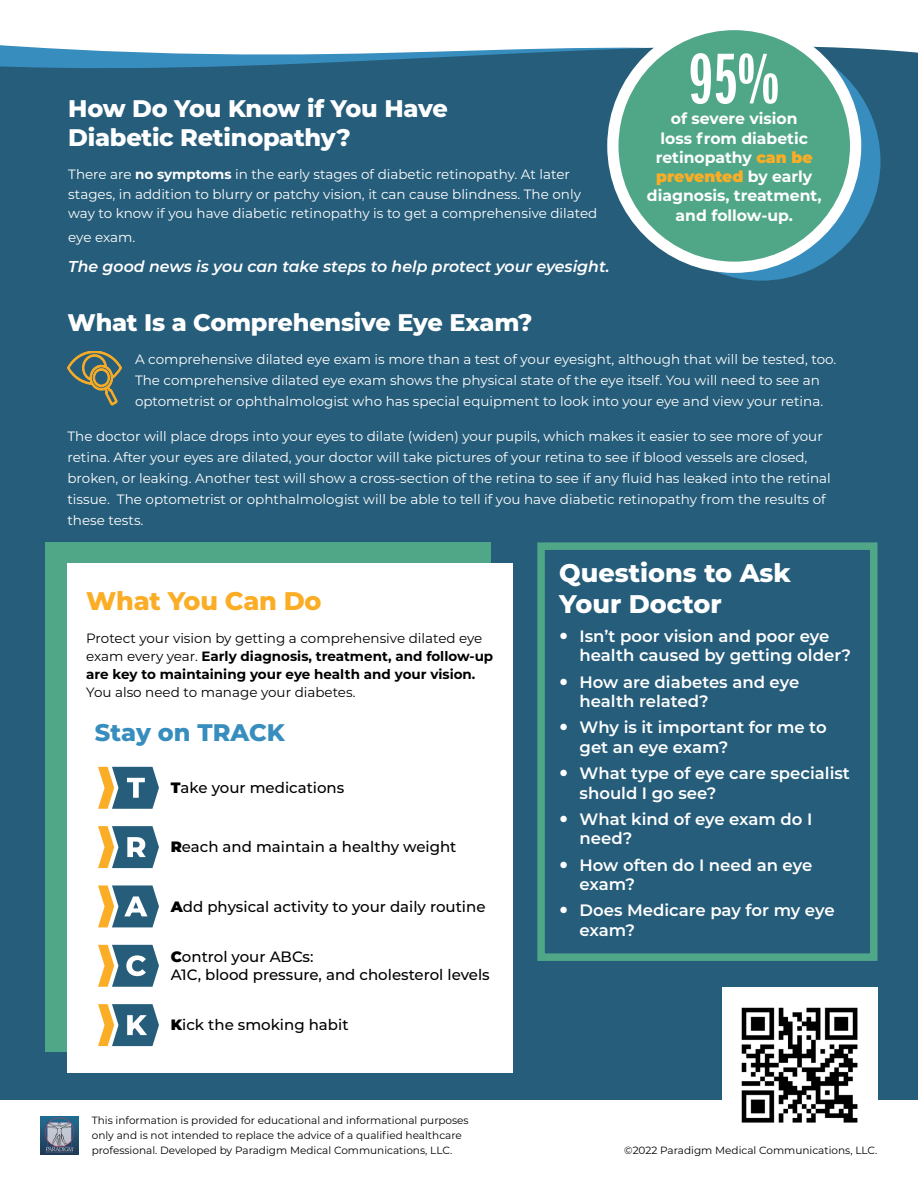
<style>
.page{position:relative;width:918px;height:1188px;background:#fff}
.page>*{position:absolute;margin:0;border:0;box-sizing:border-box;transform-origin:0 0}
.t1{font:74.55px "Franklin Gothic LT Pro Dm X Cm";color:#fff}
.t2{font:800 25.5px/30.6px "Montserrat";color:#fff}
.t3{font:800 25.5px "Montserrat";letter-spacing:-.01em;color:#fbad26}
.t4{font:800 24px/28.8px "Montserrat";letter-spacing:-.01em;color:#fff}
.t5{font:800 24px "Montserrat";color:#378dbe}
.t6{font:600 16.5px/19.5px "Montserrat";color:#fff}
.t7{font:italic 600 15.75px "Montserrat";color:#fff}
.t8{font:700 15.6px/19.2px "Montserrat";color:#fff;text-align:center}
.t9{font:500 15px/18px "Montserrat";color:#000}
.t10{font:13.5px/21px "Montserrat";color:#fff}
.t11{font:700 13.5px/18px "Montserrat";color:#000}
.t12{font:13.5px "Montserrat";color:#000}
.t13{font:10.5px/15px "Montserrat";color:#000}
.s1{font-weight:700}
.s2{font-weight:900;color:#fbad26}
.s3{font-weight:400}
.s4{font-weight:900}
</style>
<div class="page">
<div style="left:0;top:45px;width:918px;height:1055px;background:#265d7a"></div>
<div style="left:722px;top:987px;width:156px;height:156px;background:#fff"></div>
<div style="left:46px;top:542px;width:445px;height:510px;background:#50a788"></div>
<div style="left:67px;top:564px;width:446px;height:509px;background:#fff"></div>
<div style="left:537px;top:542px;width:341px;height:419px;border:8px solid #50a788"></div>
<img style="left:741px;top:1007px;width:117px;height:116px">
<img style="left:40px;top:1116px;width:38px;height:38px">
<svg style="left:98px;top:767px;width:61px;height:42px"></svg>
<svg style="left:98px;top:826px;width:61px;height:42px"></svg>
<svg style="left:98px;top:885px;width:61px;height:42px"></svg>
<svg style="left:98px;top:945px;width:61px;height:42px"></svg>
<svg style="left:98px;top:1004px;width:61px;height:42px"></svg>
<svg style="left:68px;top:351px;width:54px;height:54px"></svg>
<svg style="left:642px;top:42px;width:238px;height:239px;fill:#378dbe"></svg>
<div style="left:613px;top:25px;width:243px;height:242px;background:#50a788;border-radius:50%"></div>
<div style="left:607px;top:19px;width:254px;height:254px;border:11px solid #fff;border-radius:50%"></div>
<svg style="left:561px;top:633px;width:6px;height:6px"></svg>
<svg style="left:561px;top:678px;width:6px;height:7px"></svg>
<svg style="left:561px;top:724px;width:6px;height:7px"></svg>
<svg style="left:561px;top:770px;width:6px;height:6px"></svg>
<svg style="left:561px;top:816px;width:6px;height:6px"></svg>
<svg style="left:561px;top:861px;width:6px;height:7px"></svg>
<svg style="left:561px;top:907px;width:6px;height:7px"></svg>
<h3 class="t4" style="left:68px;top:94px;width:381px">How Do You Know if You Have<br>Diabetic Retinopathy?</h3>
<p class="t10" style="left:68px;top:164px;width:531px;line-height:19.5px">There are <span class="s1">no symptoms</span> in the early stages of diabetic retinopathy. At later stages, in addition to blurry or patchy vision, it can cause blindness. The only way to know if you have diabetic retinopathy is to get a comprehensive dilated</p>
<p class="t10" style="left:68px;top:227px;width:69px">eye exam.</p>
<p class="t7" style="left:68px;top:256px;width:543px">The good news is you can take steps to help protect your eyesight.</p>
<h3 class="t4" style="left:68px;top:307px;width:467px">What Is a Comprehensive Eye Exam?</h3>
<h1 class="t1" style="left:689px;top:39px;width:92px">95%</h1>
<p class="t8" style="left:647px;top:108px;width:176px">of severe vision<br>loss from diabetic retinopathy <span class="s2">can be prevented</span> by early diagnosis, treatment, and follow-up.</p>
<p class="t10" style="left:135px;top:348px;width:703px">A comprehensive dilated eye exam is more than a test of your eyesight, although that will be tested, too.<br>The comprehensive dilated eye exam shows the physical state of the eye itself. You will need to see an optometrist or ophthalmologist who has special equipment to look into your eye and view your retina.</p>
<p class="t10" style="left:68px;top:425px;width:765px">The doctor will place drops into your eyes to dilate (widen) your pupils, which makes it easier to see more of your retina. After your eyes are dilated, your doctor will take pictures of your retina to see if blood vessels are closed, broken, or leaking. Another test will show a cross-section of the retina to see if any fluid has leaked into the retinal tissue. The optometrist or ophthalmologist will be able to tell if you have diabetic retinopathy from the results of these tests.</p>
<h2 class="t3" style="left:86px;top:584px;width:237px">What You Can Do</h2>
<p class="t11" style="left:86px;top:629px;width:409px"><span class="s3">Protect your vision by getting a comprehensive dilated eye exam every year.</span> Early diagnosis, treatment, and follow-up are key to maintaining your eye health and your vision.</p>
<p class="t12" style="left:86px;top:683px;width:271px">You also need to manage your diabetes.</p>
<h3 class="t5" style="left:95px;top:716px;width:192px">Stay on TRACK</h3>
<p class="t9" style="left:171px;top:778px;width:175px"><span class="s4">T</span>ake your medications</p>
<p class="t9" style="left:171px;top:837px;width:287px"><span class="s4">R</span>each and maintain a healthy weight</p>
<p class="t9" style="left:171px;top:897px;width:316px"><span class="s4">A</span>dd physical activity to your daily routine</p>
<p class="t9" style="left:171px;top:947px;width:320px"><span class="s4">C</span>ontrol your ABCs:<br>A1C, blood pressure, and cholesterol levels</p>
<p class="t9" style="left:171px;top:1015px;width:179px"><span class="s4">K</span>ick the smoking habit</p>
<p class="t13" style="left:92px;top:1113px;width:378px">This information is provided for educational and informational purposes only and is not intended to replace the advice of a qualified healthcare professional. Developed by Paradigm Medical Communications, LLC.</p>
<h2 class="t2" style="left:559px;top:557px;width:233px">Questions to Ask<br>Your Doctor</h2>
<p class="t6" style="left:580px;top:626px;width:273px">Isn’t poor vision and poor eye health caused by getting older?</p>
<p class="t6" style="left:580px;top:671px;width:221px">How are diabetes and eye health related?</p>
<p class="t6" style="left:580px;top:717px;width:249px">Why is it important for me to get an eye exam?</p>
<p class="t6" style="left:580px;top:763px;width:272px">What type of eye care specialist should I go see?</p>
<p class="t6" style="left:580px;top:809px;width:234px">What kind of eye exam do I need?</p>
<p class="t6" style="left:580px;top:854px;width:234px">How often do I need an eye exam?</p>
<p class="t6" style="left:580px;top:900px;width:257px">Does Medicare pay for my eye exam?</p>
<p class="t13" style="left:624px;top:1143px;width:255px">©2022 Paradigm Medical Communications, LLC.</p>
</div>
